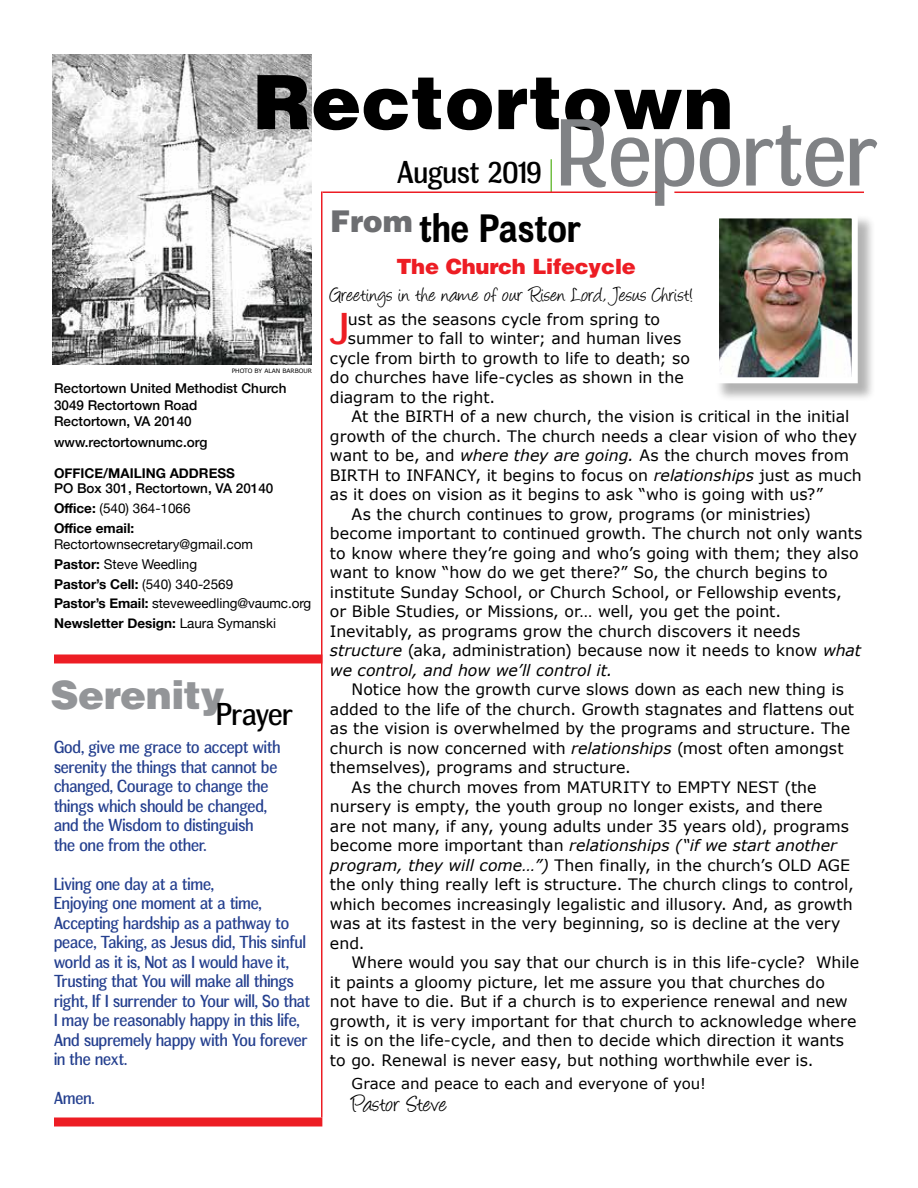
<style>
.page{position:relative;width:918px;height:1188px;background:#fff}
.page>*{position:absolute;margin:0;border:0;box-sizing:border-box;transform-origin:0 0}
.t1{font:90px "Meloche Rg";color:#808285}
.t2{font:900 75px "Helvetica LT Std";color:#000}
.t3{font:42.3px "Meloche Rg";color:#ed1d24}
.t4{font:900 39px "Helvetica LT Std";letter-spacing:-.01em;color:#939598}
.t5{font:700 37.5px "Meloche Rg";color:#000}
.t6{font:30px "Meloche Rg";color:#000}
.t7{font:25.5px "Angelina";letter-spacing:.005em;color:#000}
.t8{font:22.5px "Angelina";letter-spacing:.01em;color:#000}
.t9{font:900 21px "Helvetica LT Std";letter-spacing:-.01em;color:#ed1d24}
.t10{font:16.5px/19.5px "Meloche Rg";color:#25408f}
.t11{font:15.75px "Verdana";color:#000}
.t12{font:italic 15.75px "Verdana";color:#000}
.t13{font:15px "Verdana";letter-spacing:.005em;color:#000}
.t14{font:500 13.5px/16.5px "Helvetica Neue";color:#000}
.t15{font:13.5px/19.8px "Helvetica Neue";color:#000}
.t16{font:700 13.5px "Helvetica Neue";color:#000}
.t17{font:6px "Verdana";letter-spacing:-.005em;color:#000}
.s1{font-weight:700}
.s2{font-weight:400}
.s3{font-style:italic}
.s4{font-style:normal}
</style>
<div class="page">
<img style="left:53px;top:54px;width:259px;height:310px">
<hr style="left:550px;top:159px;width:2px;height:33px;background:#72bf44">
<div style="left:54px;top:654px;width:268px;height:9px;background:#ed1d24"></div>
<hr style="left:323px;top:191px;width:334px;height:2px;background:#ed1d24">
<hr style="left:674px;top:192px;width:190px;height:1px;background:#ed1d24">
<hr style="left:321px;top:191px;width:1px;height:926px;background:#ed1d24">
<div style="left:54px;top:1118px;width:268px;height:8px;background:#ed1d24"></div>
<div style="left:715px;top:215px;width:161px;height:187px;background:#000;opacity:.3"></div>
<img style="left:720px;top:219px;width:131px;height:157px">
<div style="left:713px;top:212px;width:145px;height:171px;border:6px solid #fff"></div>
<h2 class="t2" style="left:253px;top:53px;width:482px">Rectortown</h2>
<h1 class="t1" style="left:557px;top:98px;width:322px">Reporter</h1>
<h3 class="t6" style="left:397px;top:154px;width:146px">August 2019</h3>
<p class="t17" style="left:232px;top:367px;width:82px">PHOTO BY ALAN BARBOUR</p>
<p class="t14" style="left:54px;top:379px;width:234px">Rectortown United Methodist Church<br>3049 Rectortown Road<br>Rectortown, VA 20140</p>
<p class="t14" style="left:54px;top:433px;width:155px">www.rectortownumc.org</p>
<p class="t16" style="left:54px;top:463px;width:182px">OFFICE/MAILING ADDRESS</p>
<p class="t14" style="left:54px;top:477px;width:221px;line-height:19.8px">PO Box 301, Rectortown, VA 20140<br><span class="s1">Office:</span> <span class="s2">(540) 364-1066<br></span><span class="s1">Office email:</span></p>
<p class="t15" style="left:54px;top:535px;width:259px">Rectortownsecretary@gmail.com<br><span class="s1">Pastor:</span> Steve Weedling<br><span class="s1">Pastor’s Cell:</span> (540) 340-2569<br><span class="s1">Pastor’s Email:</span> steveweedling@vaumc.org <span class="s1">Newsletter Design:</span> Laura Symanski</p>
<h3 class="t4" style="left:51px;top:669px;width:244px">Serenity <sub>Prayer</sub></h3>
<p class="t10" style="left:54px;top:738px;width:228px">God, give me grace to accept with serenity the things that cannot be changed, Courage to change the things which should be changed, and the Wisdom to distinguish<br>the one from the other.</p>
<p class="t10" style="left:54px;top:874px;width:258px">Living one day at a time,<br>Enjoying one moment at a time,<br>Accepting hardship as a pathway to peace, Taking, as Jesus did, This sinful world as it is, Not as I would have it,<br>Trusting that You will make all things right, If I surrender to Your will, So that<br>I may be reasonably happy in this life,<br>And supremely happy with You forever in the next.</p>
<p class="t10" style="left:54px;top:1089px;width:42px">Amen.</p>
<h3 class="t5" style="left:330px;top:205px;width:253px"><sup>From</sup> the Pastor</h3>
<h3 class="t9" style="left:396px;top:253px;width:241px">The Church Lifecycle</h3>
<h3 class="t8" style="left:330px;top:285px;width:365px">Greetings in the name of our Risen Lord, Jesus Christ!</h3>
<h3 class="t3" style="left:330px;top:303px;width:20px">J</h3>
<p class="t11" style="left:348px;top:309px;width:314px">ust as the seasons cycle from spring to</p>
<p class="t11" style="left:348px;top:328px;width:335px">summer to fall to winter; and human lives</p>
<p class="t11" style="left:330px;top:348px;width:362px">cycle from birth to growth to life to death; so</p>
<p class="t11" style="left:330px;top:367px;width:355px">do churches have life-cycles as shown in the</p>
<p class="t11" style="left:330px;top:387px;width:167px">diagram to the right.</p>
<p class="t11" style="left:352px;top:406px;width:499px">At the BIRTH of a new church, the vision is critical in the initial</p>
<p class="t11" style="left:330px;top:426px;width:529px">growth of the church. The church needs a clear vision of who they</p>
<p class="t11" style="left:330px;top:445px;width:521px">want to be, and <span class="s3">where they are going.</span> As the church moves from</p>
<p class="t11" style="left:330px;top:465px;width:533px">BIRTH to INFANCY, it begins to focus on <span class="s3">relationships</span> just as much</p>
<p class="t11" style="left:330px;top:484px;width:494px">as it does on vision as it begins to ask “who is going with us?”</p>
<p class="t11" style="left:352px;top:504px;width:461px">As the church continues to grow, programs (or ministries)</p>
<p class="t11" style="left:330px;top:523px;width:534px">become important to continued growth. The church not only wants</p>
<p class="t11" style="left:330px;top:543px;width:530px">to know where they’re going and who’s going with them; they also</p>
<p class="t11" style="left:330px;top:562px;width:499px">want to know “how do we get there?” So, the church begins to</p>
<p class="t11" style="left:330px;top:582px;width:513px">institute Sunday School, or Church School, or Fellowship events,</p>
<p class="t11" style="left:330px;top:601px;width:453px">or Bible Studies, or Missions, or… well, you get the point.</p>
<p class="t11" style="left:330px;top:621px;width:472px">Inevitably, as programs grow the church discovers it needs</p>
<p class="t11" style="left:330px;top:640px;width:533px"><span class="s3">structure</span> (aka, administration) because now it needs to know <span class="s3">what</span></p>
<p class="t12" style="left:330px;top:660px;width:284px">we control, and how we’ll control it.</p>
<p class="t11" style="left:352px;top:679px;width:494px">Notice how the growth curve slows down as each new thing is</p>
<p class="t11" style="left:330px;top:699px;width:526px">added to the life of the church. Growth stagnates and flattens out</p>
<p class="t11" style="left:330px;top:718px;width:522px">as the vision is overwhelmed by the programs and structure. The</p>
<p class="t11" style="left:330px;top:738px;width:515px">church is now concerned with <span class="s3">relationships</span> (most often amongst</p>
<p class="t11" style="left:330px;top:757px;width:303px">themselves), programs and structure.</p>
<p class="t11" style="left:352px;top:777px;width:467px">As the church moves from MATURITY to EMPTY NEST (the</p>
<p class="t11" style="left:330px;top:796px;width:494px">nursery is empty, the youth group no longer exists, and there</p>
<p class="t11" style="left:330px;top:816px;width:521px">are not many, if any, young adults under 35 years old), programs</p>
<p class="t12" style="left:330px;top:835px;width:509px"><span class="s4">become more important than</span> relationships (“if we start another</p>
<p class="t11" style="left:330px;top:855px;width:522px"><span class="s3">program, they will come…”)</span> Then finally, in the church’s OLD AGE</p>
<p class="t11" style="left:330px;top:874px;width:525px">the only thing really left is structure. The church clings to control,</p>
<p class="t11" style="left:330px;top:894px;width:524px">which becomes increasingly legalistic and illusory. And, as growth</p>
<p class="t11" style="left:330px;top:913px;width:512px">was at its fastest in the very beginning, so is decline at the very</p>
<p class="t11" style="left:330px;top:933px;width:36px">end.</p>
<p class="t11" style="left:352px;top:952px;width:509px">Where would you say that our church is in this life-cycle? While</p>
<p class="t11" style="left:330px;top:972px;width:497px">it paints a gloomy picture, let me assure you that churches do</p>
<p class="t11" style="left:330px;top:991px;width:519px">not have to die. But if a church is to experience renewal and new</p>
<p class="t11" style="left:330px;top:1011px;width:528px">growth, it is very important for that church to acknowledge where</p>
<p class="t11" style="left:330px;top:1030px;width:516px">it is on the life-cycle, and then to decide which direction it wants</p>
<p class="t11" style="left:330px;top:1050px;width:485px">to go. Renewal is never easy, but nothing worthwhile ever is.</p>
<p class="t13" style="left:352px;top:1074px;width:356px">Grace and peace to each and everyone of you!</p>
<h3 class="t7" style="left:352px;top:1093px;width:97px">Pastor Steve</h3>
</div>
